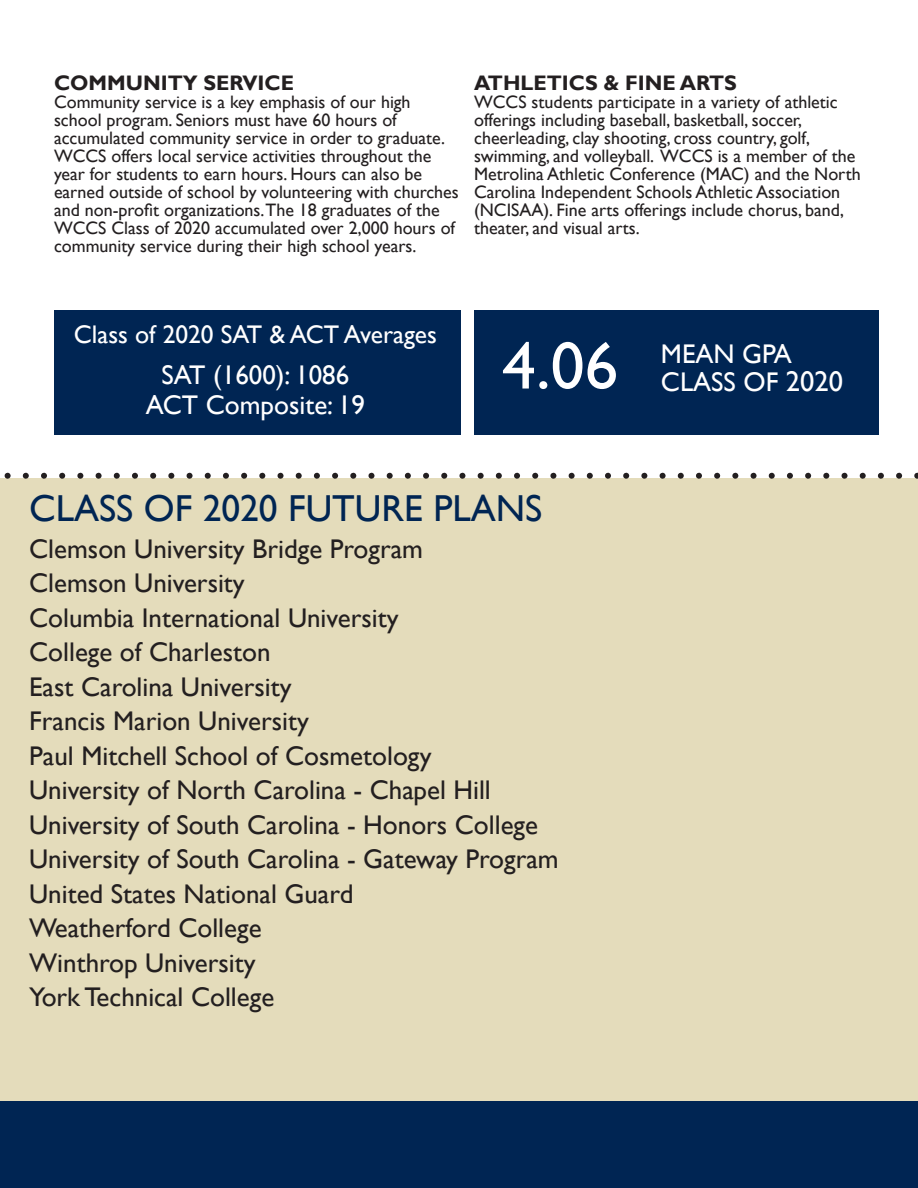
<style>
.page{position:relative;width:918px;height:1188px;background:#fff}
.page>*{position:absolute;margin:0;border:0;box-sizing:border-box;transform-origin:0 0}
.t1{font:67.5px "Gill Sans";color:#fff}
.t2{font:37.5px "Gill Sans";color:#002553}
.t3{font:27px "Gill Sans";color:#231f20}
.t4{font:27px "Gill Sans";color:#fff}
.t5{font:25.5px "Gill Sans";color:#fff}
.t6{font:700 21px "Gill Sans";color:#231f20}
.t7{font:18px/18px "Gill Sans";color:#231f20}
.s1{font-size:28.5px}
</style>
<div class="page">
<div style="left:0;top:479px;width:918px;height:666px;background:#e4dcbb"></div>
<svg style="left:8px;top:473px;width:910px;height:6px"></svg>
<div style="left:474px;top:311px;width:405px;height:124px;background:#002553"></div>
<div style="left:55px;top:311px;width:406px;height:124px;background:#002553"></div>
<div style="left:0;top:1101px;width:918px;height:87px;background:#002553"></div>
<p class="t6" style="left:54px;top:71px;width:242px">COMMUNITY SERVICE</p>
<p class="t7" style="left:54px;top:93px;width:406px">Community service is a key emphasis of our high school program. Seniors must have 60 hours of accumulated community service in order to graduate.<br>WCCS offers local service activities throughout the year for students to earn hours. Hours can also be earned outside of school by volunteering with churches and non-profit organizations.The 18 graduates of the WCCS Class of 2020 accumulated over 2,000 hours of community service during their high school years.</p>
<p class="t6" style="left:474px;top:71px;width:264px">ATHLETICS &amp; FINE ARTS</p>
<p class="t7" style="left:474px;top:93px;width:388px">WCCS students participate in a variety of athletic offerings including baseball, basketball, soccer, cheerleading, clay shooting, cross country, golf, swimming, and volleyball. WCCS is a member of the Metrolina Athletic Conference (MAC) and the North Carolina Independent Schools Athletic Association (NCISAA). Fine arts offerings include chorus, band, theater, and visual arts.</p>
<p class="t5" style="left:74px;top:319px;width:365px">Class of 2020 SAT &amp; ACT Averages</p>
<p class="t4" style="left:162px;top:360px;width:189px">SAT (1600): 1086</p>
<p class="t4" style="left:146px;top:389px;width:221px">ACT Composite: 19</p>
<p class="t1" style="left:502px;top:327px;width:118px">4.06</p>
<p class="t4" style="left:661px;top:338px;width:132px">MEAN GPA</p>
<p class="t4" style="left:661px;top:366px;width:183px">CLASS OF <span class="s1">2020</span></p>
<p class="t2" style="left:29px;top:487px;width:515px">CLASS OF 2020 FUTURE PLANS</p>
<p class="t3" style="left:29px;top:533px;width:395px">Clemson University Bridge Program</p>
<p class="t3" style="left:29px;top:567px;width:217px">Clemson University</p>
<p class="t3" style="left:29px;top:602px;width:371px">Columbia International University</p>
<p class="t3" style="left:29px;top:636px;width:243px">College of Charleston</p>
<p class="t3" style="left:29px;top:671px;width:264px">East Carolina University</p>
<p class="t3" style="left:29px;top:705px;width:281px">Francis Marion University</p>
<p class="t3" style="left:29px;top:740px;width:404px">Paul Mitchell School of Cosmetology</p>
<p class="t3" style="left:29px;top:774px;width:463px">University of North Carolina - Chapel Hill</p>
<p class="t3" style="left:29px;top:809px;width:510px">University of South Carolina - Honors College</p>
<p class="t3" style="left:29px;top:843px;width:531px">University of South Carolina - Gateway Program</p>
<p class="t3" style="left:29px;top:878px;width:326px">United States National Guard</p>
<p class="t3" style="left:29px;top:912px;width:234px">Weatherford College</p>
<p class="t3" style="left:29px;top:947px;width:228px">Winthrop University</p>
<p class="t3" style="left:29px;top:981px;width:247px">York Technical College</p>
</div>
